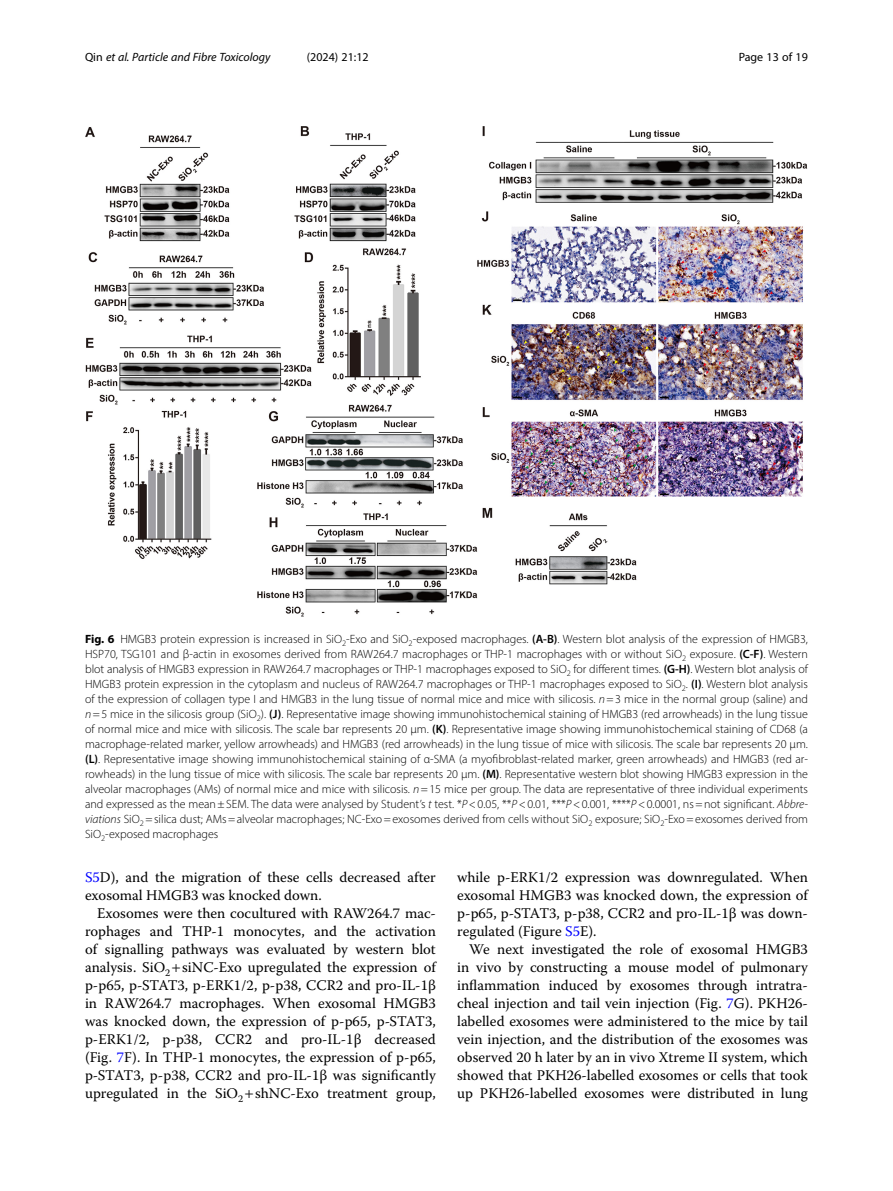
<style>
.page{position:relative;width:893px;height:1191px;background:#fff}
.page>*{position:absolute;margin:0;border:0;box-sizing:border-box;transform-origin:0 0}
.Body_Text_Indent{font:14.7px/18px "Warnock Pro";color:#000;text-align:justify}
.Figure_Caption{font:300 12px/15px "Myriad Pro";color:#000;text-align:justify}
.t1{font:italic 12px "Myriad Pro";color:#000}
.t2{font:12px "Myriad Pro";color:#000}
.s1{font-style:normal}
.s2{font-weight:700}
.s3{font-weight:600}
.s4{font-style:italic}
.s5{color:#00f}
</style>
<div class="page">
<img style="left:85px;top:126px;width:723px;height:490px">
<p class="t1" style="left:85px;top:50px;width:187px"><span class="s1">Qin</span> et al. Particle and Fibre Toxicology</p>
<p class="t2" style="left:307px;top:50px;width:63px">(2024) 21:12</p>
<p class="t2" style="left:739px;top:50px;width:71px">Page 13 of 19</p>
<p class="Figure_Caption" style="left:85px;top:631px;width:724px"><span class="s2">Fig. 6</span> HMGB3 protein expression is increased in SiO<sub>2</sub>-Exo and SiO<sub>2</sub>-exposed macrophages. <span class="s3">(A-B)</span>. Western blot analysis of the expression of HMGB3, HSP70, TSG101 and β-actin in exosomes derived from RAW264.7 macrophages or THP-1 macrophages with or without SiO<sub>2</sub> exposure. <span class="s3">(C-F)</span>. Western blot analysis of HMGB3 expression in RAW264.7 macrophages or THP-1 macrophages exposed to SiO<sub>2</sub> for different times. <span class="s3">(G-H)</span>. Western blot analysis of HMGB3 protein expression in the cytoplasm and nucleus of RAW264.7 macrophages or THP-1 macrophages exposed to SiO<sub>2</sub>. <span class="s3">(I)</span>. Western blot analysis of the expression of collagen type I and HMGB3 in the lung tissue of normal mice and mice with silicosis. <span class="s4">n</span>=3 mice in the normal group (saline) and <span class="s4">n</span>=5 mice in the silicosis group (SiO<sub>2</sub>). <span class="s3">(J)</span>. Representative image showing immunohistochemical staining of HMGB3 (red arrowheads) in the lung tissue of normal mice and mice with silicosis. The scale bar represents 20 μm. <span class="s3">(K)</span>. Representative image showing immunohistochemical staining of CD68 (a macrophage-related marker, yellow arrowheads) and HMGB3 (red arrowheads) in the lung tissue of mice with silicosis. The scale bar represents 20 μm. <span class="s3">(L)</span>. Representative image showing immunohistochemical staining of α-SMA (a myofibroblast-related marker, green arrowheads) and HMGB3 (red ar&shy;rowheads) in the lung tissue of mice with silicosis. The scale bar represents 20 μm. <span class="s3">(M)</span>. Representative western blot showing HMGB3 expression in the alveolar macrophages (AMs) of normal mice and mice with silicosis. <span class="s4">n</span>=15 mice per group. The data are representative of three individual experiments and expressed as the mean±SEM. The data were analysed by Student’s <span class="s4">t</span> test. *<span class="s4">P</span>&lt;0.05, **<span class="s4">P</span>&lt;0.01, ***<span class="s4">P</span>&lt;0.001, ****<span class="s4">P</span>&lt;0.0001, ns=not significant. <span class="s4">Abbre&shy;viations</span> SiO<sub>2</sub> =silica dust; AMs=alveolar macrophages; NC-Exo=exosomes derived from cells without SiO<sub>2</sub> exposure; SiO<sub>2</sub>-Exo=exosomes derived from SiO<sub>2</sub>-exposed macrophages</p>
<p class="Body_Text_Indent" style="left:85px;top:868px;width:352px"><span class="s5">S5</span>D), and the migration of these cells decreased after exosomal HMGB3 was knocked down.</p>
<p class="Body_Text_Indent" style="left:85px;top:904px;width:352px;text-indent:12px">Exosomes were then cocultured with RAW264.7 mac&shy;rophages and THP-1 monocytes, and the activation of signalling pathways was evaluated by western blot analysis. SiO<sub>2</sub> siNC-Exo upregulated the expression of p-p65, p-STAT3, p-ERK1/2, p-p38, CCR2 and pro-IL-1β in RAW264.7 macrophages. When exosomal HMGB3 was knocked down, the expression of p-p65, p-STAT3, p-ERK1/2, p-p38, CCR2 and pro-IL-1β decreased (Fig. <span class="s5">7</span>F). In THP-1 monocytes, the expression of p-p65, p-STAT3, p-p38, CCR2 and pro-IL-1β was significantly upregulated in the SiO<sub>2</sub> shNC-Exo treatment group,</p>
<p class="Body_Text_Indent" style="left:457px;top:868px;width:352px">while p-ERK1/2 expression was downregulated. When exosomal HMGB3 was knocked down, the expression of p-p65, p-STAT3, p-p38, CCR2 and pro-IL-1β was down&shy;regulated (Figure <span class="s5">S5</span>E).</p>
<p class="Body_Text_Indent" style="left:457px;top:940px;width:352px;text-indent:12px">We next investigated the role of exosomal HMGB3 in vivo by constructing a mouse model of pulmonary inflammation induced by exosomes through intratra&shy;cheal injection and tail vein injection (Fig. <span class="s5">7</span>G). PKH26- labelled exosomes were administered to the mice by tail vein injection, and the distribution of the exosomes was observed 20 h later by an in vivo Xtreme II system, which showed that PKH26-labelled exosomes or cells that took up PKH26-labelled exosomes were distributed in lung</p>
</div>
